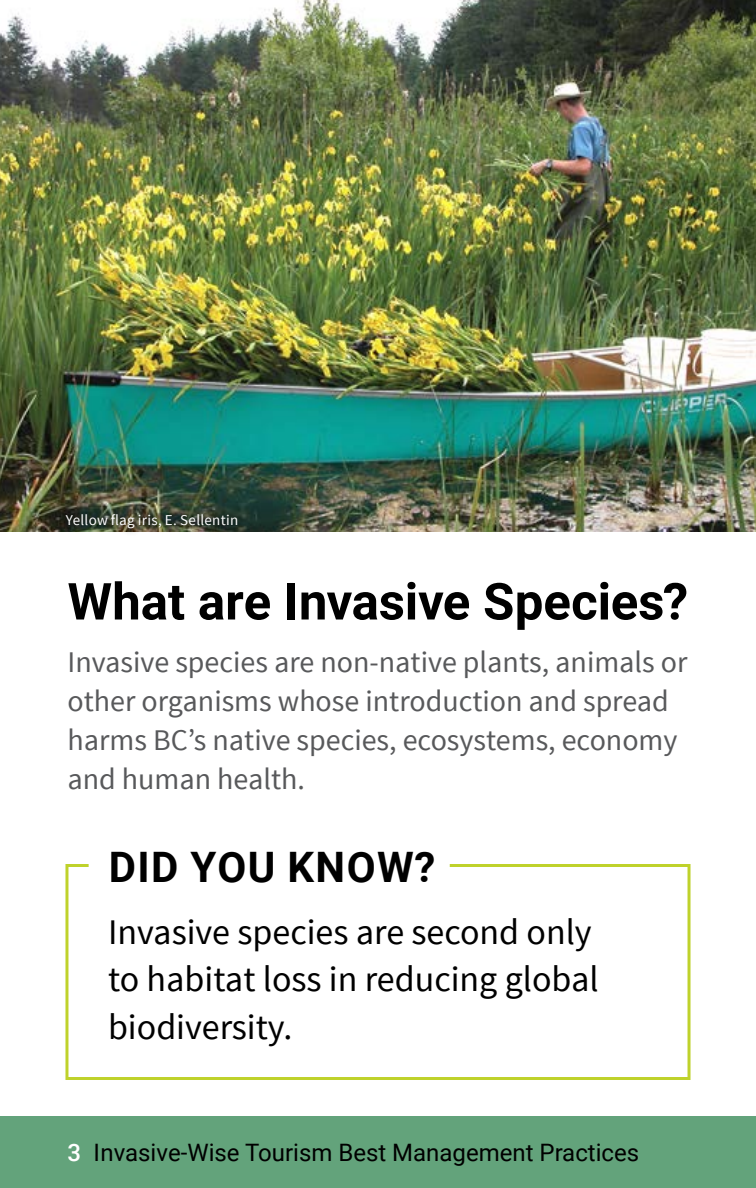
<style>
.page{position:relative;width:756px;height:1188px;background:#fff}
.page>*{position:absolute;margin:0;border:0;box-sizing:border-box;transform-origin:0 0}
.t1{font:700 51px "Roboto";letter-spacing:-.005em;color:#000}
.t2{font:700 42px "Roboto";letter-spacing:.035em;color:#000}
.t3{font:36px/48px "Source Sans Pro";color:#000}
.t4{font:30px/39px "Source Sans Pro";color:#58595b}
.t5{font:24px "Roboto";color:#000}
.t6{font:15px "Source Sans Pro";letter-spacing:.015em;color:#fff}
.s1{font-weight:500;color:#fff}
</style>
<div class="page">
<div style="left:0;top:1117px;width:756px;height:71px;background:#63a37b"></div>
<img style="left:0;top:0;width:756px;height:532px">
<svg style="left:65px;top:864px;width:626px;height:216px"></svg>
<div style="left:58px;top:506px;width:188px;height:31px;background:#000;opacity:.75"></div>
<p class="t6" style="left:66px;top:511px;width:174px">Yellow flag iris, E. Sellentin</p>
<h1 class="t1" style="left:68px;top:566px;width:622px">What are Invasive Species?</h1>
<p class="t4" style="left:68px;top:643px;width:622px">Invasive species are non-native plants, animals or other organisms whose introduction and spread harms BC’s native species, ecosystems, economy and human health.</p>
<h2 class="t2" style="left:109px;top:838px;width:328px">DID YOU KNOW?</h2>
<p class="t3" style="left:108px;top:908px;width:492px">Invasive species are second only to habitat loss in reducing global biodiversity.</p>
<p class="t5" style="left:68px;top:1136px;width:573px"><span class="s1">3</span> Invasive-Wise Tourism Best Management Practices</p>
</div>
